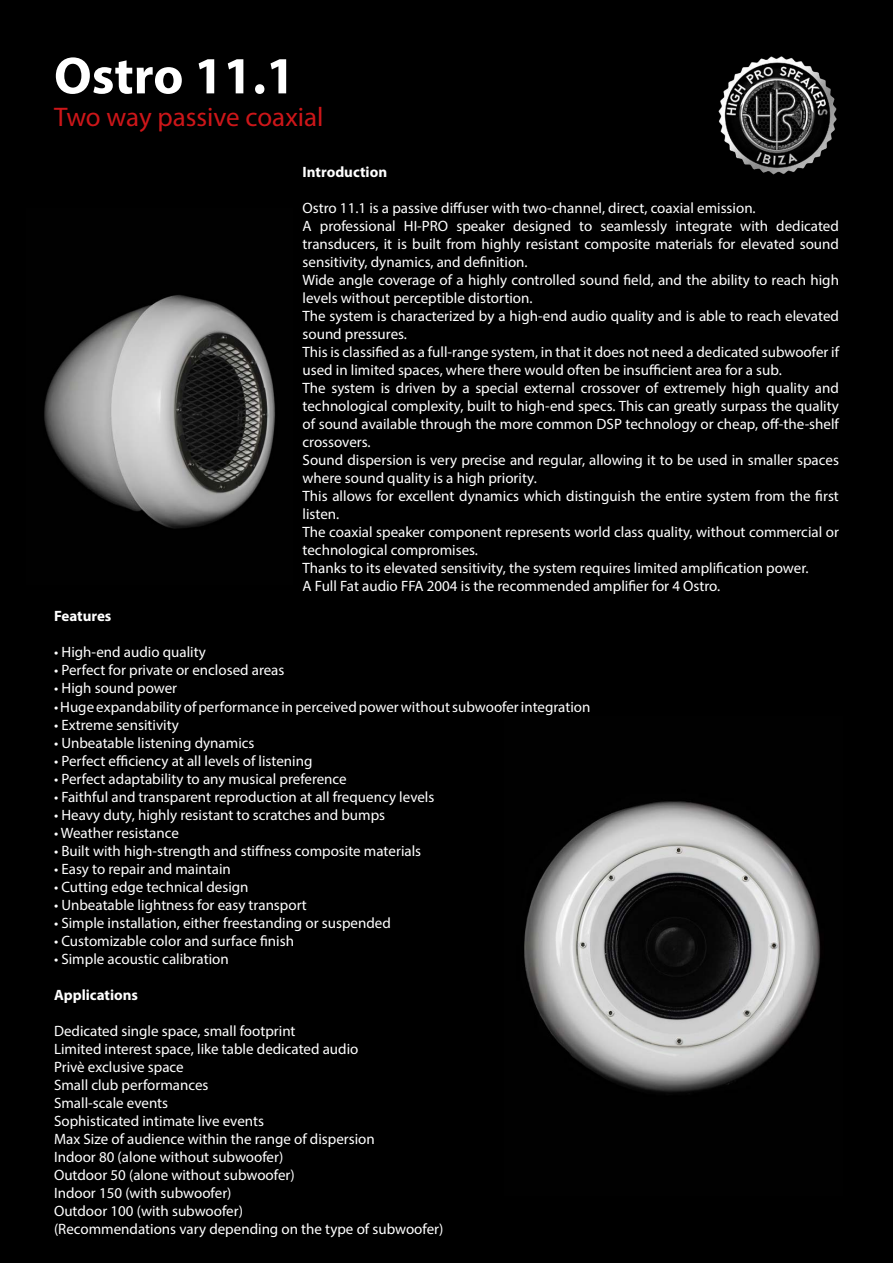
<style>
.page{position:relative;width:893px;height:1263px;background:#fff}
.page>*{position:absolute;margin:0;border:0;box-sizing:border-box;transform-origin:0 0}
.t1{font:700 52.5px "Myriad Pro";color:#fff}
.t2{font:27px "Myriad Pro";color:#cd1619}
.t3{font:15px/18px "Myriad Pro";color:#fff}
.t4{font:700 15px "Myriad Pro";color:#fff}
</style>
<div class="page">
<div style="left:1px;top:1px;width:891px;height:1261px;background:#000"></div>
<img style="left:44px;top:295px;width:231px;height:234px">
<img style="left:524px;top:801px;width:296px;height:292px">
<img style="left:718px;top:56px;width:119px;height:119px">
<h1 class="t1" style="left:54px;top:41px;width:243px">Ostro 11.1</h1>
<h2 class="t2" style="left:54px;top:100px;width:271px">Two way passive coaxial</h2>
<p class="t4" style="left:303px;top:162px;width:86px">Introduction</p>
<p class="t3" style="left:303px;top:199px;width:538px">Ostro 11.1 is a passive diffuser with two-channel, direct, coaxial emission.<br>A professional HI-PRO speaker designed to seamlessly integrate with dedicated transducers, it is built from highly resistant composite materials for elevated sound sensitivity, dynamics, and definition.<br>Wide angle coverage of a highly controlled sound field, and the ability to reach high levels without perceptible distortion.<br>The system is characterized by a high-end audio quality and is able to reach elevated sound pressures.<br>This is classified as a full-range system, in that it does not need a dedicated subwoofer if used in limited spaces, where there would often be insufficient area for a sub.<br>The system is driven by a special external crossover of extremely high quality and technological complexity, built to high-end specs. This can greatly surpass the quality of sound available through the more common DSP technology or cheap, off-the-shelf crossovers.<br>Sound dispersion is very precise and regular, allowing it to be used in smaller spaces where sound quality is a high priority.<br>This allows for excellent dynamics which distinguish the entire system from the first listen.<br>The coaxial speaker component represents world class quality, without commercial or technological compromises.<br>Thanks to its elevated sensitivity, the system requires limited amplification power.<br>A Full Fat audio FFA 2004 is the recommended amplifier for 4 Ostro.</p>
<p class="t4" style="left:54px;top:607px;width:59px">Features</p>
<p class="t3" style="left:54px;top:643px;width:153px">• High-end audio quality</p>
<p class="t3" style="left:54px;top:661px;width:232px">• Perfect for private or enclosed areas</p>
<p class="t3" style="left:54px;top:679px;width:125px">• High sound power</p>
<p class="t3" style="left:54px;top:697px;width:538px">• Huge expandability of performance in perceived power without subwoofer integration</p>
<p class="t3" style="left:54px;top:715px;width:126px">• Extreme sensitivity</p>
<p class="t3" style="left:54px;top:733px;width:202px">• Unbeatable listening dynamics</p>
<p class="t3" style="left:54px;top:751px;width:260px">• Perfect efficiency at all levels of listening</p>
<p class="t3" style="left:54px;top:769px;width:294px">• Perfect adaptability to any musical preference</p>
<p class="t3" style="left:54px;top:787px;width:382px">• Faithful and transparent reproduction at all frequency levels</p>
<p class="t3" style="left:54px;top:805px;width:333px">• Heavy duty, highly resistant to scratches and bumps</p>
<p class="t3" style="left:54px;top:823px;width:126px">• Weather resistance</p>
<p class="t3" style="left:54px;top:841px;width:369px">• Built with high-strength and stiffness composite materials</p>
<p class="t3" style="left:54px;top:859px;width:178px">• Easy to repair and maintain</p>
<p class="t3" style="left:54px;top:877px;width:196px">• Cutting edge technical design</p>
<p class="t3" style="left:54px;top:895px;width:254px">• Unbeatable lightness for easy transport</p>
<p class="t3" style="left:54px;top:913px;width:338px">• Simple installation, either freestanding or suspended</p>
<p class="t3" style="left:54px;top:931px;width:242px">• Customizable color and surface finish</p>
<p class="t3" style="left:54px;top:949px;width:176px">• Simple acoustic calibration</p>
<p class="t4" style="left:54px;top:985px;width:86px">Applications</p>
<p class="t3" style="left:54px;top:1021px;width:391px">Dedicated single space, small footprint<br>Limited interest space, like table dedicated audio<br>Privè exclusive space<br>Small club performances<br>Small-scale events<br>Sophisticated intimate live events<br>Max Size of audience within the range of dispersion<br>Indoor 80 (alone without subwoofer)<br>Outdoor 50 (alone without subwoofer)<br>Indoor 150 (with subwoofer)<br>Outdoor 100 (with subwoofer)<br>(Recommendations vary depending on the type of subwoofer)</p>
</div>
